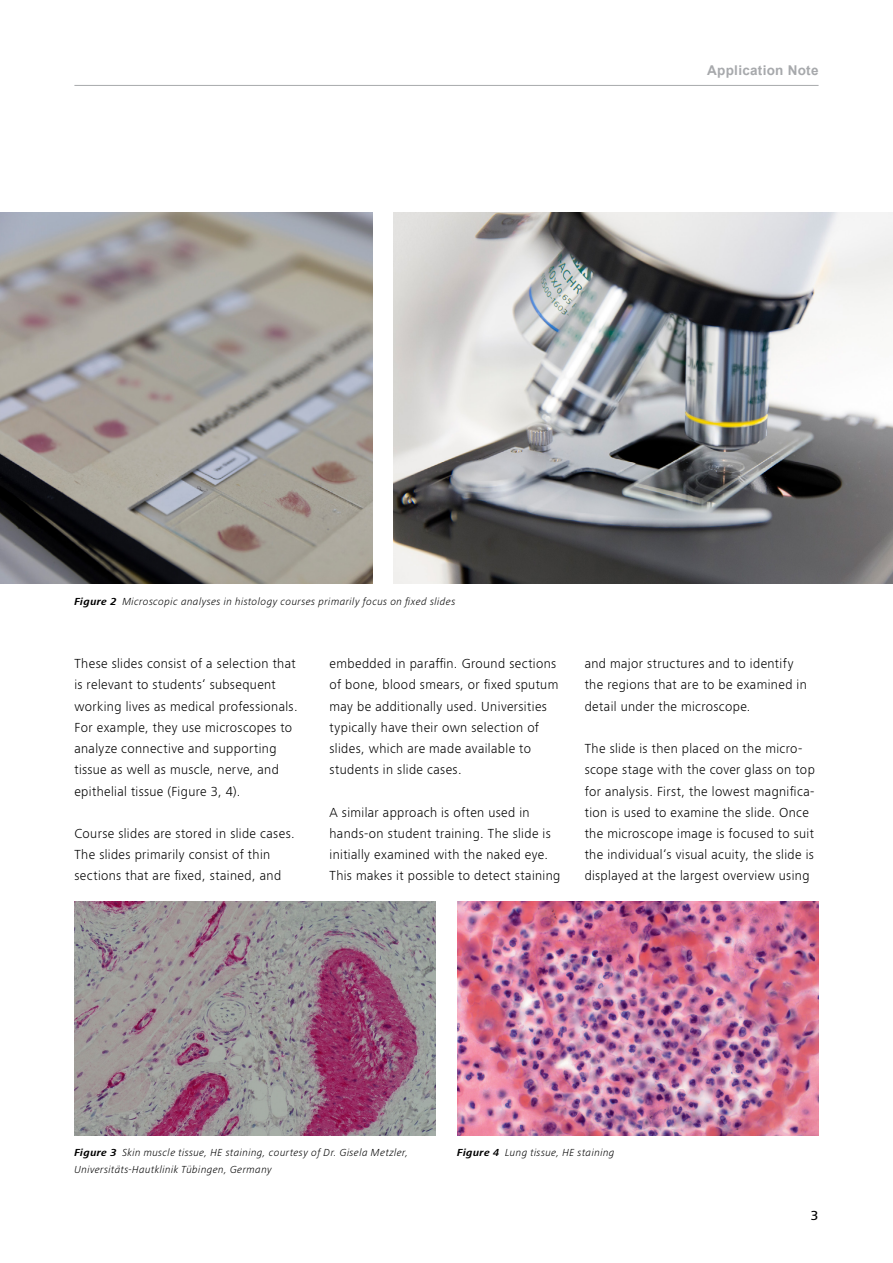
<style>
.page{position:relative;width:893px;height:1263px;background:#fff}
.page>*{position:absolute;margin:0;border:0;box-sizing:border-box;transform-origin:0 0}
.t1{font:300 13.5px/21.1px "ZEISS Frutiger Next W1 G";letter-spacing:.03em;color:#000}
.t2{font:700 13.5px "Arial";letter-spacing:.02em;color:#a7a9ac}
.t3{font:500 13.5px "ZEISS Frutiger Next W1 G";color:#000}
.t4{font:italic 300 10.5px/16.5px "ZEISS Frutiger Next W1 G";letter-spacing:.04em;color:#000}
.s1{font-weight:700}
</style>
<div class="page">
<hr style="left:74px;top:85px;width:745px;height:1px;background:#a7a9ac">
<img style="left:0;top:213px;width:372px;height:370px">
<img style="left:393px;top:213px;width:500px;height:370px">
<img style="left:74px;top:902px;width:362px;height:233px">
<img style="left:457px;top:902px;width:362px;height:233px">
<p class="t2" style="left:707px;top:61px;width:113px">Application Note</p>
<p class="t4" style="left:74px;top:592px;width:382px"><span class="s1">Figure 2</span> Microscopic analyses in histology courses primarily focus on fixed slides</p>
<p class="t1" style="left:74px;top:652px;width:225px">These slides consist of a selection that is relevant to students‘ subsequent working lives as medical professionals.<br>For example, they use microscopes to analyze connective and supporting tissue as well as muscle, nerve, and epithelial tissue (Figure 3, 4).</p>
<p class="t1" style="left:74px;top:822px;width:222px">Course slides are stored in slide cases.<br>The slides primarily consist of thin sections that are fixed, stained, and</p>
<p class="t1" style="left:330px;top:652px;width:230px">embedded in paraffin. Ground sections of bone, blood smears, or fixed sputum may be additionally used. Universities typically have their own selection of slides, which are made available to students in slide cases.</p>
<p class="t1" style="left:330px;top:801px;width:232px">A similar approach is often used in hands-on student training. The slide is initially examined with the naked eye.<br>This makes it possible to detect staining</p>
<p class="t1" style="left:585px;top:652px;width:224px">and major structures and to identify the regions that are to be examined in detail under the microscope.</p>
<p class="t1" style="left:585px;top:737px;width:232px">The slide is then placed on the micro&shy;scope stage with the cover glass on top for analysis. First, the lowest magnifica&shy;tion is used to examine the slide. Once the microscope image is focused to suit the individual‘s visual acuity, the slide is displayed at the largest overview using</p>
<p class="t4" style="left:74px;top:1144px;width:335px"><span class="s1">Figure 3</span> Skin muscle tissue, HE staining, courtesy of Dr. Gisela Metzler,<br>Universitäts-Hautklinik Tübingen, Germany</p>
<p class="t4" style="left:457px;top:1144px;width:159px"><span class="s1">Figure 4</span> Lung tissue, HE staining</p>
<p class="t3" style="left:811px;top:1206px;width:9px">3</p>
</div>
